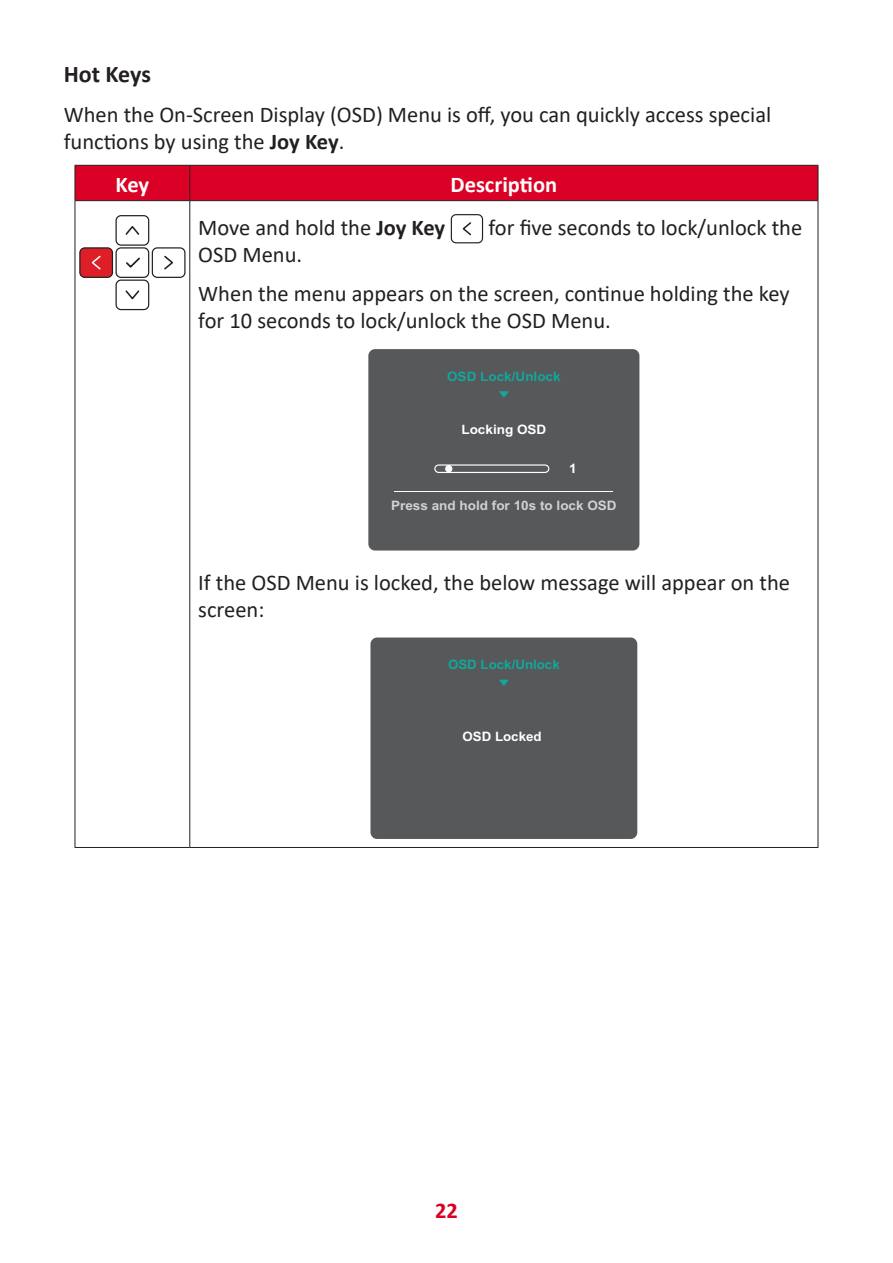
<style>
.page{position:relative;width:893px;height:1263px;background:#fff}
.page>*{position:absolute;margin:0;border:0;box-sizing:border-box;transform-origin:0 0}
.Heading_3{font:700 24px "Calibri";letter-spacing:-.005em;color:#231f20}
.Body{font:22.5px/27px "Calibri";color:#231f20}
.Body-2{font:700 22.5px "Calibri";color:#fff}
.t1{font:700 22.5px "Calibri";color:#db0025}
.t2{font:700 13.05px "Arial";color:#d1d2d4;scale:1.04 1}
.t3{font:700 13.05px "Arial";color:#12a79d;scale:1.04 1}
.t4{font:700 13.05px "Arial";color:#12a79d}
.t5{font:700 13.05px "Arial";color:#fff;scale:1.04 1}
.t6{font:700 13.05px "Arial";color:#fff}
.s1{font-weight:700}
</style>
<div class="page">
<div style="left:76px;top:166px;width:742px;height:34px;background:#db0025"></div>
<hr style="left:75px;top:201px;width:1px;height:646px;background:#231f20">
<hr style="left:189px;top:201px;width:1px;height:646px;background:#231f20">
<hr style="left:818px;top:201px;width:1px;height:646px;background:#231f20">
<hr style="left:75px;top:165px;width:115px;height:1px;background:#231f20">
<hr style="left:75px;top:166px;width:1px;height:34px;background:#231f20">
<hr style="left:190px;top:165px;width:628px;height:1px;background:#231f20">
<hr style="left:189px;top:166px;width:1px;height:34px;background:#231f20">
<hr style="left:818px;top:166px;width:1px;height:34px;background:#231f20">
<hr style="left:75px;top:200px;width:115px;height:1px;background:#231f20">
<hr style="left:190px;top:200px;width:628px;height:1px;background:#231f20">
<hr style="left:75px;top:847px;width:115px;height:1px;background:#231f20">
<hr style="left:190px;top:847px;width:628px;height:1px;background:#231f20">
<div style="left:116px;top:280px;width:33px;height:30px;border:1px solid #231f20;border-radius:5px"></div>
<svg style="left:125px;top:290px;width:15px;height:10px"></svg>
<div style="left:116px;top:215px;width:33px;height:31px;border:1px solid #231f20;border-radius:5px"></div>
<svg style="left:125px;top:226px;width:15px;height:9px"></svg>
<div style="left:152px;top:247px;width:34px;height:31px;border:1px solid #231f20;border-radius:5px"></div>
<svg style="left:164px;top:255px;width:9px;height:15px"></svg>
<div style="left:80px;top:248px;width:32px;height:29px;background:#dd1f28;border-radius:5px"></div>
<div style="left:79px;top:247px;width:34px;height:31px;border:1px solid #231f20;border-radius:5px"></div>
<svg style="left:91px;top:255px;width:10px;height:15px"></svg>
<div style="left:116px;top:247px;width:33px;height:31px;border:1px solid #231f20;border-radius:5px"></div>
<svg style="left:126px;top:257px;width:14px;height:11px"></svg>
<div style="left:451px;top:214px;width:32px;height:29px;border:1px solid #231f20;border-radius:5px"></div>
<svg style="left:462px;top:222px;width:10px;height:14px"></svg>
<div style="left:368px;top:349px;width:271px;height:201px;background:#57585a;border-radius:7px"></div>
<hr style="left:395px;top:491px;width:218px;height:1px;background:#fff">
<div style="left:434px;top:464px;width:115px;height:9px;border:1px solid #fff;border-radius:4px"></div>
<div style="left:445px;top:465px;width:7px;height:7px;background:#fff;border-radius:50%"></div>
<svg style="left:499px;top:391px;width:10px;height:7px"></svg>
<div style="left:370px;top:637px;width:267px;height:202px;background:#57585a;border-radius:7px"></div>
<svg style="left:499px;top:680px;width:10px;height:6px"></svg>
<p class="Heading_3" style="left:64px;top:57px;width:89px">Hot Keys</p>
<p class="Body" style="left:64px;top:100px;width:709px">When the On-Screen Display (OSD) Menu is off, you can quickly access special functions by using the <span class="s1">Joy Key</span>.</p>
<p class="Body-2" style="left:116px;top:169px;width:35px">Key</p>
<p class="Body-2" style="left:450px;top:169px;width:108px">Description</p>
<p class="Body" style="left:198px;top:214px;width:248px">Move and hold the <span class="s1">Joy Key</span></p>
<p class="Body" style="left:488px;top:214px;width:315px">for five seconds to lock/unlock the</p>
<p class="Body" style="left:198px;top:241px;width:105px">OSD Menu.</p>
<p class="Body" style="left:198px;top:280px;width:593px">When the menu appears on the screen, continue holding the key for 10 seconds to lock/unlock the OSD Menu.</p>
<p class="t3" style="left:447px;top:367px;width:111px">OSD Lock/Unlock</p>
<p class="t5" style="left:461px;top:421px;width:83px">Locking OSD</p>
<p class="t5" style="left:569px;top:459px;width:9px">1</p>
<p class="t2" style="left:391px;top:497px;width:218px">Press and hold for 10s to lock OSD</p>
<p class="Body" style="left:198px;top:568px;width:593px">If the OSD Menu is locked, the below message will appear on the screen:</p>
<p class="t4" style="left:448px;top:655px;width:113px">OSD Lock/Unlock</p>
<p class="t6" style="left:462px;top:727px;width:81px">OSD Locked</p>
<p class="t1" style="left:435px;top:1194px;width:24px">22</p>
</div>
